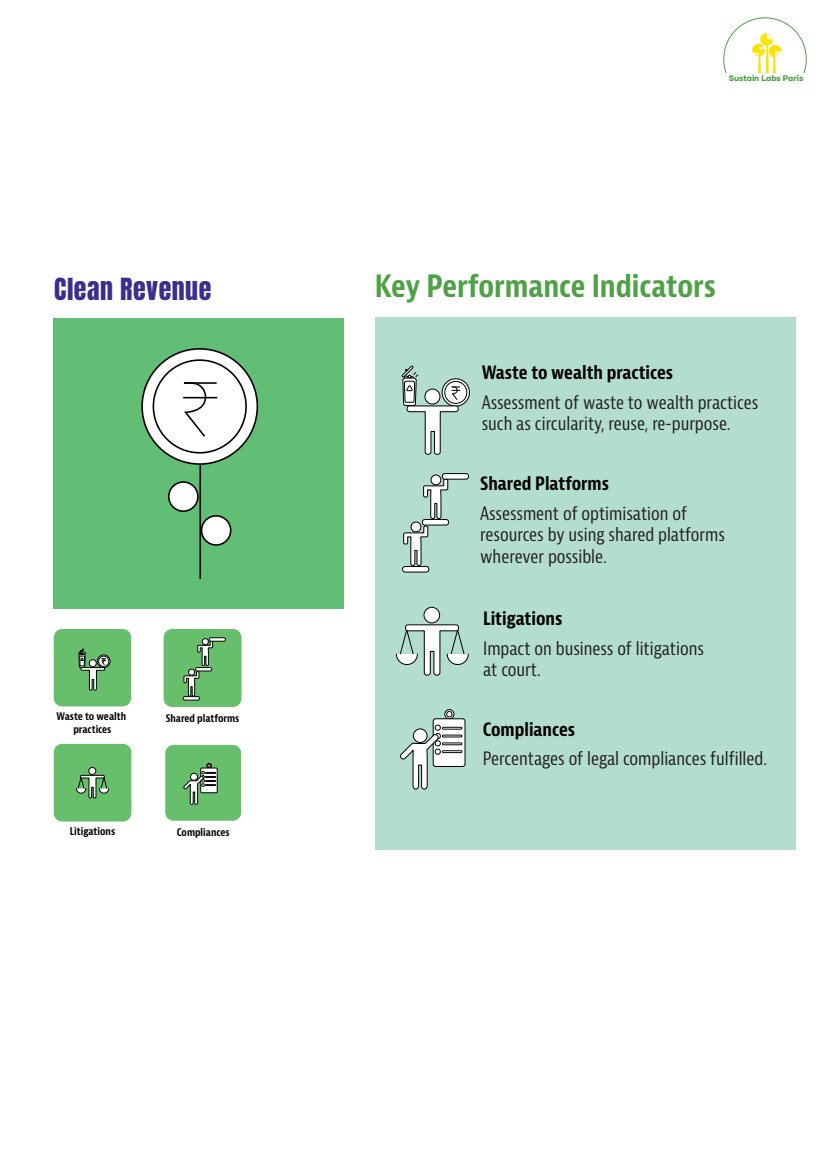
<style>
.page{position:relative;width:838px;height:1161px;background:#fff}
.page>*{position:absolute;margin:0;border:0;box-sizing:border-box;transform-origin:0 0}
.t1{font:700 condensed 30px "Bernina Sans";color:#4ea145}
.t2{font:25.95px "Anton";letter-spacing:.02em;color:#3b2e8c}
.t3{font:condensed 18px/21.6px "Bernina Sans";color:#231f20}
.t4{font:700 condensed 18px "Bernina Sans";color:#000001}
.t5{font:700 condensed 10.35px "Bernina Sans";color:#050504}
.t6{font:800 8.25px "Gilmer";color:#4da145}
</style>
<div class="page">
<div style="left:53px;top:318px;width:291px;height:291px;background:#63be75"></div>
<hr style="left:199px;top:465px;width:2px;height:114px;background:#000001">
<svg style="left:141px;top:348px;width:117px;height:117px"></svg>
<hr style="left:183px;top:397px;width:34px;height:1px;background:#000001">
<hr style="left:184px;top:382px;width:33px;height:2px;background:#000001">
<svg style="left:168px;top:481px;width:63px;height:65px"></svg>
<svg style="left:723px;top:18px;width:83px;height:55px"></svg>
<div style="left:375px;top:317px;width:420px;height:532px;background:#b3dece"></div>
<div style="left:164px;top:629px;width:77px;height:78px;background:#67bf6b;border-radius:8px"></div>
<div style="left:202px;top:638px;width:6px;height:7px;border:1px solid #050504;border-radius:50%"></div>
<svg style="left:184px;top:639px;width:29px;height:57px"></svg>
<div style="left:209px;top:638px;width:16px;height:3px;border:1px solid #050504;border-radius:2px"></div>
<div style="left:183px;top:696px;width:17px;height:4px;border:1px solid #050504;border-radius:2px"></div>
<div style="left:54px;top:629px;width:77px;height:77px;background:#67bf6b;border-radius:8px"></div>
<div style="left:97px;top:655px;width:13px;height:13px;border:1px solid #050504;border-radius:50%"></div>
<div style="left:98px;top:656px;width:11px;height:10px;border:1px solid #050504;border-radius:50%"></div>
<svg style="left:78px;top:648px;width:28px;height:42px"></svg>
<div style="left:54px;top:744px;width:77px;height:77px;background:#67bf6b;border-radius:8px"></div>
<div style="left:89px;top:767px;width:7px;height:7px;background:#fff;border-radius:50%"></div>
<div style="left:89px;top:767px;width:7px;height:8px;border:1px solid #050504;border-radius:50%"></div>
<svg style="left:76px;top:775px;width:33px;height:23px"></svg>
<div style="left:165px;top:745px;width:76px;height:76px;background:#67bf6b;border-radius:8px"></div>
<div style="left:200px;top:768px;width:17px;height:25px;border:1px solid #050504"></div>
<svg style="left:183px;top:763px;width:33px;height:42px"></svg>
<svg style="left:442px;top:379px;width:27px;height:27px"></svg>
<div style="left:442px;top:378px;width:28px;height:28px;border:1px solid #000001;border-radius:50%"></div>
<svg style="left:445px;top:381px;width:22px;height:22px"></svg>
<div style="left:444px;top:381px;width:23px;height:23px;border:1px solid #000001;border-radius:50%"></div>
<svg style="left:401px;top:365px;width:59px;height:90px"></svg>
<svg style="left:411px;top:522px;width:10px;height:10px"></svg>
<div style="left:410px;top:521px;width:11px;height:11px;border:1px solid #000001;border-radius:50%"></div>
<svg style="left:403px;top:525px;width:26px;height:41px"></svg>
<div style="left:422px;top:519px;width:26px;height:6px;background:#fff;border-radius:2px"></div>
<div style="left:422px;top:519px;width:27px;height:6px;border:1px solid #000001;border-radius:2px"></div>
<svg style="left:431px;top:475px;width:10px;height:10px"></svg>
<div style="left:430px;top:474px;width:11px;height:11px;border:1px solid #000001;border-radius:50%"></div>
<svg style="left:423px;top:478px;width:26px;height:41px"></svg>
<div style="left:442px;top:474px;width:26px;height:5px;background:#fff;border-radius:2px"></div>
<div style="left:442px;top:473px;width:27px;height:7px;border:1px solid #000001;border-radius:2px"></div>
<div style="left:402px;top:566px;width:27px;height:6px;background:#fff;border-radius:2px"></div>
<div style="left:402px;top:566px;width:27px;height:6px;border:1px solid #000001;border-radius:2px"></div>
<div style="left:424px;top:607px;width:15px;height:16px;background:#fff;border-radius:50%"></div>
<div style="left:423px;top:607px;width:17px;height:16px;border:1px solid #000001;border-radius:50%"></div>
<svg style="left:396px;top:624px;width:73px;height:52px"></svg>
<div style="left:444px;top:709px;width:10px;height:10px;border:1px solid #000001;border-radius:50%"></div>
<div style="left:433px;top:719px;width:32px;height:47px;background:#fff;border-radius:2px"></div>
<div style="left:433px;top:718px;width:32px;height:49px;border:1px solid #000001;border-radius:2px"></div>
<svg style="left:446px;top:711px;width:6px;height:6px"></svg>
<div style="left:435px;top:724px;width:6px;height:7px;border:1px solid #000001;border-radius:2px"></div>
<svg style="left:400px;top:725px;width:62px;height:65px"></svg>
<p class="t6" style="left:728px;top:73px;width:76px">Sustain Labs Paris</p>
<h2 class="t2" style="left:54px;top:276px;width:159px">Clean Revenue</h2>
<h1 class="t1" style="left:375px;top:268px;width:343px">Key Performance Indicators</h1>
<p class="t4" style="left:481px;top:361px;width:193px">Waste to wealth practices</p>
<p class="t3" style="left:481px;top:392px;width:278px">Assessment of waste to wealth practices such as circularity, reuse, re-purpose.</p>
<p class="t4" style="left:480px;top:472px;width:130px">Shared Platforms</p>
<p class="t3" style="left:480px;top:503px;width:246px">Assessment of optimisation of resources by using shared platforms wherever possible.</p>
<p class="t4" style="left:483px;top:607px;width:81px">Litigations</p>
<p class="t5" style="left:57px;top:710px;width:71px">Waste to wealth</p>
<p class="t5" style="left:166px;top:712px;width:75px">Shared platforms</p>
<p class="t5" style="left:73px;top:722px;width:40px">practices</p>
<p class="t5" style="left:70px;top:824px;width:47px">Litigations</p>
<p class="t5" style="left:177px;top:826px;width:54px">Compliances</p>
<p class="t3" style="left:483px;top:638px;width:222px">Impact on business of litigations at court.</p>
<p class="t4" style="left:483px;top:718px;width:94px">Compliances</p>
<p class="t3" style="left:483px;top:748px;width:286px">Percentages of legal compliances fulfilled.</p>
</div>
